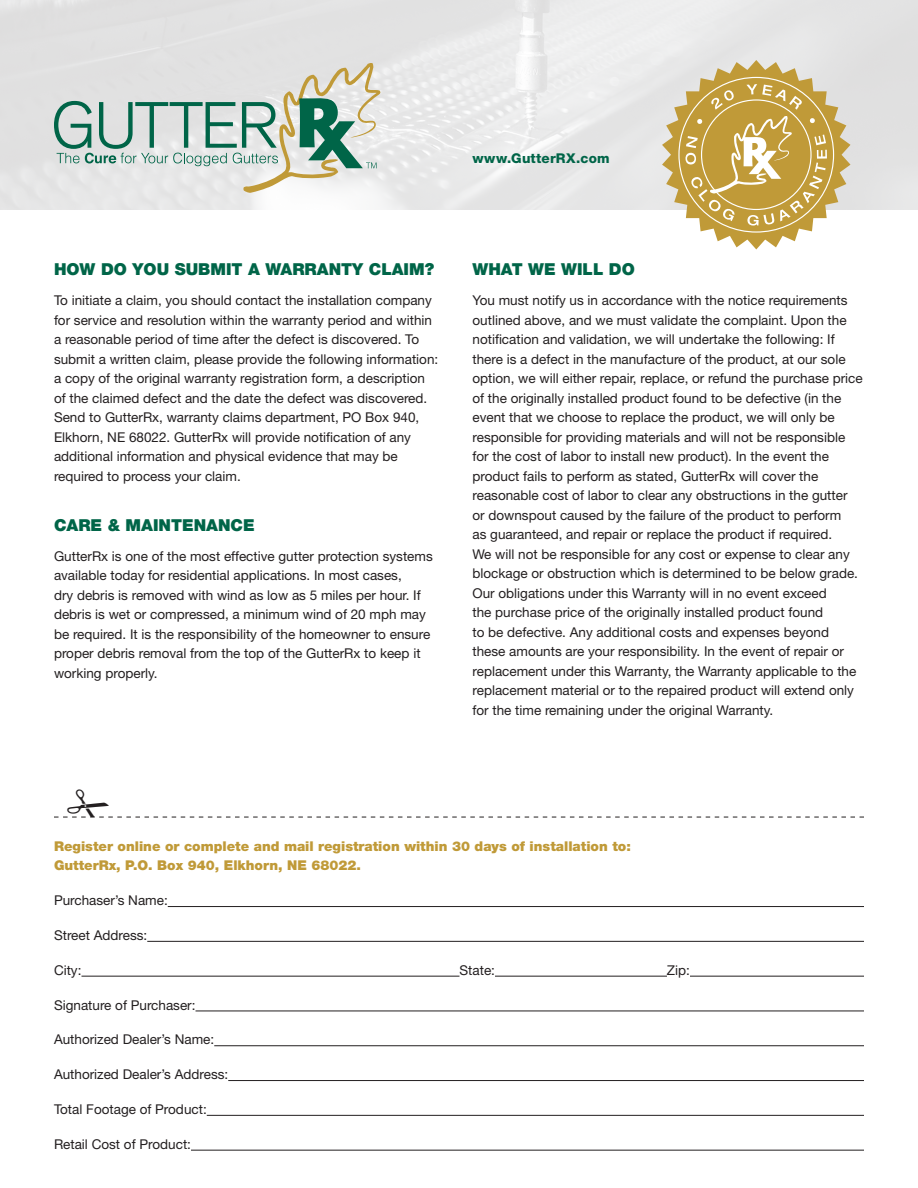
<style>
.page{position:relative;width:918px;height:1188px;background:#fff}
.page>*{position:absolute;margin:0;border:0;box-sizing:border-box;transform-origin:0 0}
.t1{font:900 16.5px "Helvetica Neue LT Std";color:#006548}
.t2{font:13.5px/19.5px "Helvetica Neue LT Std";color:#231f20}
.t3{font:900 13.5px/19.5px "Helvetica Neue LT Std";color:#c09a38}
.t4{font:800 13.5px "Helvetica Neue LT Std";letter-spacing:.015em;color:#006548}
</style>
<div class="page">
<svg style="left:54px;top:63px;width:326px;height:130px;background:#c4d0c9"></svg>
<svg style="left:662px;top:60px;width:188px;height:189px"></svg>
<hr style="left:168px;top:906px;width:696px;height:1px;background:#231f20">
<hr style="left:147px;top:941px;width:717px;height:1px;background:#231f20">
<hr style="left:81px;top:976px;width:378px;height:1px;background:#231f20">
<hr style="left:495px;top:976px;width:172px;height:1px;background:#231f20">
<hr style="left:690px;top:976px;width:174px;height:1px;background:#231f20">
<hr style="left:196px;top:1011px;width:668px;height:1px;background:#231f20">
<hr style="left:214px;top:1045px;width:650px;height:1px;background:#231f20">
<hr style="left:228px;top:1080px;width:636px;height:1px;background:#231f20">
<hr style="left:207px;top:1115px;width:657px;height:1px;background:#231f20">
<hr style="left:191px;top:1150px;width:673px;height:1px;background:#231f20">
<svg style="left:54px;top:816px;width:810px;height:2px"></svg>
<p class="t4" style="left:472px;top:151px;width:139px">www.GutterRX.com</p>
<p class="t1" style="left:54px;top:259px;width:382px">HOW DO YOU SUBMIT A WARRANTY CLAIM?</p>
<p class="t2" style="left:54px;top:291px;width:386px">To initiate a claim, you should contact the installation company for service and resolution within the warranty period and within a reasonable period of time after the defect is discovered. To submit a written claim, please provide the following information: a copy of the original warranty registration form, a description of the claimed defect and the date the defect was discovered.<br>Send to GutterRx, warranty claims department, PO Box 940, Elkhorn, NE 68022. GutterRx will provide notification of any additional information and physical evidence that may be required to process your claim.</p>
<p class="t1" style="left:54px;top:515px;width:202px">CARE &amp; MAINTENANCE</p>
<p class="t2" style="left:54px;top:546px;width:380px">GutterRx is one of the most effective gutter protection systems available today for residential applications. In most cases,<br>dry debris is removed with wind as low as 5 miles per hour. If debris is wet or compressed, a minimum wind of 20 mph may be required. It is the responsibility of the homeowner to ensure proper debris removal from the top of the GutterRx to keep it working properly.</p>
<p class="t1" style="left:472px;top:259px;width:164px">WHAT WE WILL DO</p>
<p class="t2" style="left:472px;top:291px;width:392px">You must notify us in accordance with the notice requirements outlined above, and we must validate the complaint. Upon the notification and validation, we will undertake the following: If there is a defect in the manufacture of the product, at our sole option, we will either repair, replace, or refund the purchase price of the originally installed product found to be defective (in the event that we choose to replace the product, we will only be responsible for providing materials and will not be responsible for the cost of labor to install new product). In the event the product fails to perform as stated, GutterRx will cover the reasonable cost of labor to clear any obstructions in the gutter or downspout caused by the failure of the product to perform<br>as guaranteed, and repair or replace the product if required.<br>We will not be responsible for any cost or expense to clear any blockage or obstruction which is determined to be below grade.<br>Our obligations under this Warranty will in no event exceed<br>the purchase price of the originally installed product found<br>to be defective. Any additional costs and expenses beyond these amounts are your responsibility. In the event of repair or replacement under this Warranty, the Warranty applicable to the replacement material or to the repaired product will extend only for the time remaining under the original Warranty.</p>
<p class="t3" style="left:54px;top:836px;width:578px">Register online or complete and mail registration within 30 days of installation to:<br>GutterRx, P.O. Box 940, Elkhorn, NE 68022.</p>
<p class="t2" style="left:54px;top:890px;width:115px">Purchaser’s Name:</p>
<p class="t2" style="left:54px;top:925px;width:95px">Street Address:</p>
<p class="t2" style="left:54px;top:960px;width:29px">City:</p>
<p class="t2" style="left:459px;top:960px;width:37px">State:</p>
<p class="t2" style="left:667px;top:960px;width:25px">Zip:</p>
<p class="t2" style="left:54px;top:995px;width:143px">Signature of Purchaser:</p>
<p class="t2" style="left:54px;top:1030px;width:162px">Authorized Dealer’s Name:</p>
<p class="t2" style="left:54px;top:1064px;width:176px">Authorized Dealer’s Address:</p>
<p class="t2" style="left:54px;top:1099px;width:154px">Total Footage of Product:</p>
<p class="t2" style="left:54px;top:1134px;width:139px">Retail Cost of Product:</p>
</div>
